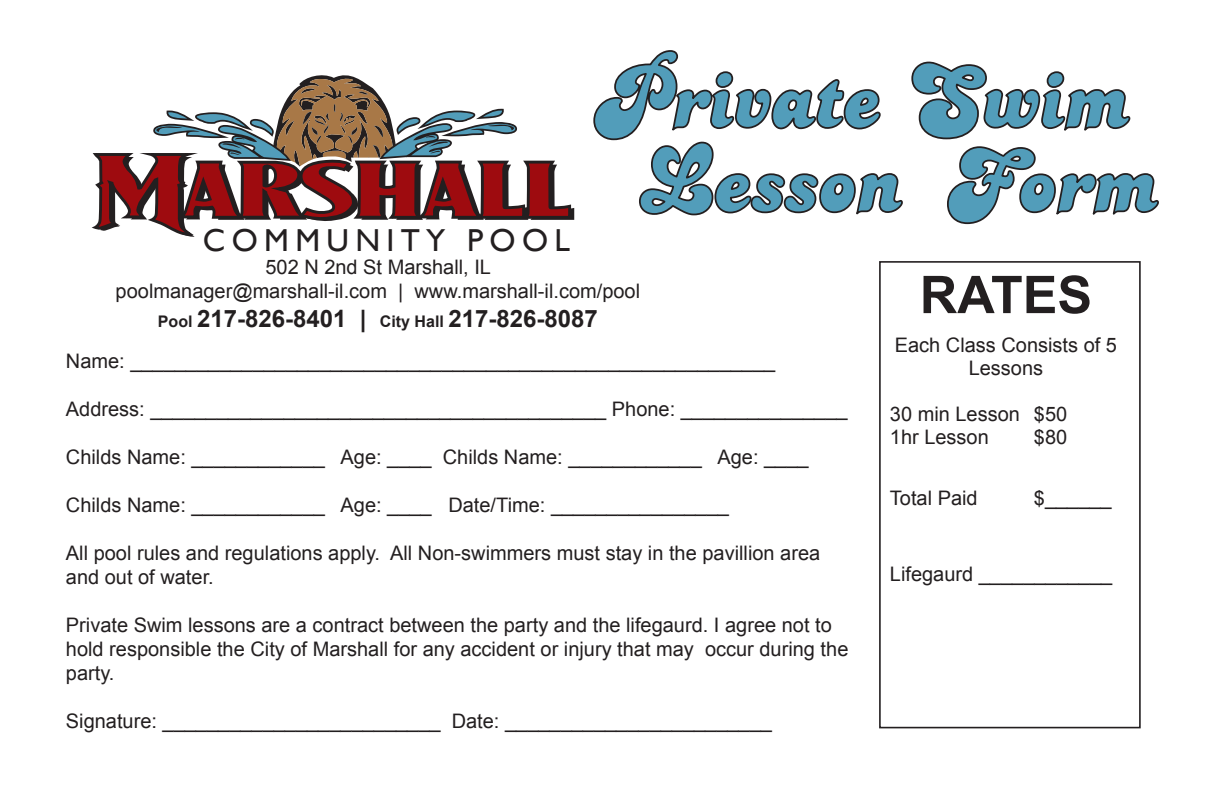
<style>
.page{position:relative;width:1224px;height:792px;background:#fff}
.page>*{position:absolute;margin:0;border:0;box-sizing:border-box;transform-origin:0 0}
.t1{font:96px/84px "Candice";color:#529dba;text-align:center;scale:.9 1}
.t2{font:700 52px "Arial";color:#231f20}
.t3{font:31.8px "Gill Sans";letter-spacing:.2em;color:#231f20}
.t4{font:700 24px "Arial";color:#231f20}
.t5{font:20px/24px "Arial";color:#231f20}
.s1{font-size:16px}
</style>
<div class="page">
<div style="left:879px;top:261px;width:262px;height:467px;border:2px solid #231f20"></div>
<svg style="left:92px;top:75px;width:482px;height:162px"></svg>
<svg style="left:593px;top:50px;width:310px;height:166px"></svg>
<svg style="left:911px;top:61px;width:248px;height:164px"></svg>
<h1 class="t1" style="left:593px;top:58px;width:628px">Private Swim<br>Lesson Form</h1>
<h3 class="t3" style="left:203px;top:222px;width:369px">COMMUNITY POOL</h3>
<p class="t5" style="left:116px;top:255px;width:526px;text-align:center">502 N 2nd St Marshall, IL<br>poolmanager@marshall-il.com | www.marshall-il.com/pool</p>
<p class="t4" style="left:158px;top:302px;width:441px"><span class="s1">Pool</span> 217-826-8401 | <span class="s1">City Hall</span> 217-826-8087</p>
<p class="t5" style="left:66px;top:349px;width:711px">Name: __________________________________________________________</p>
<p class="t5" style="left:66px;top:397px;width:783px">Address: _________________________________________ Phone: _______________</p>
<p class="t5" style="left:66px;top:445px;width:744px">Childs Name: ____________ Age: ____ Childs Name: ____________ Age: ____</p>
<p class="t5" style="left:66px;top:493px;width:665px">Childs Name: ____________ Age: ____ Date/Time: ________________</p>
<p class="t5" style="left:66px;top:541px;width:756px">All pool rules and regulations apply. All Non-swimmers must stay in the pavillion area and out of water.</p>
<p class="t5" style="left:66px;top:613px;width:784px">Private Swim lessons are a contract between the party and the lifegaurd. I agree not to hold responsible the City of Marshall for any accident or injury that may occur during the party.</p>
<p class="t5" style="left:66px;top:709px;width:708px">Signature: _________________________ Date: ________________________</p>
<h2 class="t2" style="left:920px;top:260px;width:174px">RATES</h2>
<p class="t5" style="left:895px;top:334px;width:224px;line-height:23px;text-align:center">Each Class Consists of 5<br>Lessons</p>
<p class="t5" style="left:890px;top:403px;width:179px;line-height:23px">30 min Lesson $50<br>1hr Lesson</p>
<p class="t5" style="left:1034px;top:425px;width:35px">$80</p>
<p class="t5" style="left:890px;top:486px;width:89px">Total Paid</p>
<p class="t5" style="left:1034px;top:486px;width:79px">$______</p>
<p class="t5" style="left:890px;top:562px;width:224px">Lifegaurd ____________</p>
</div>
